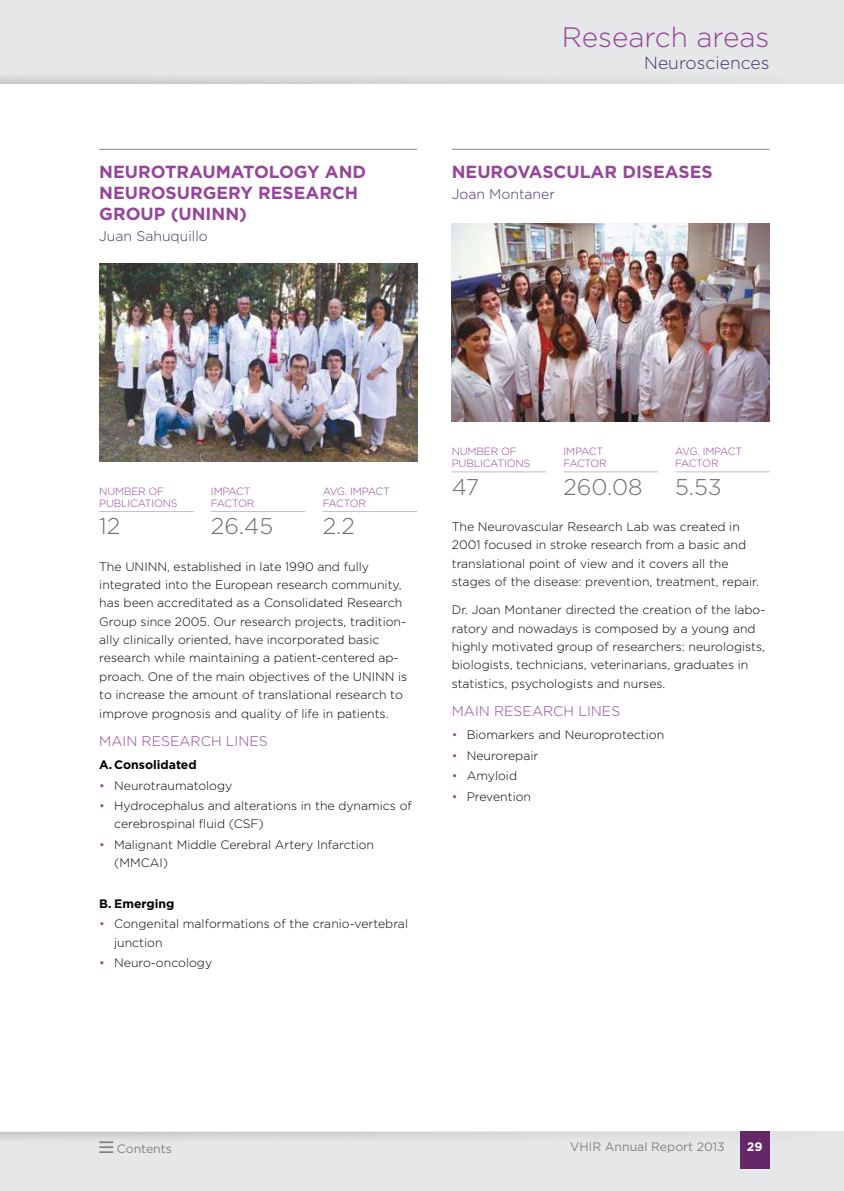
<style>
.page{position:relative;width:844px;height:1191px;background:#fff}
.page>*{position:absolute;margin:0;border:0;box-sizing:border-box;transform-origin:0 0}
.t1{font:300 28px "Gotham";color:#95459a}
.t2{font:300 22.75px "Gotham";color:#6d6e71}
.t3{font:700 17.5px/21px "Gotham";color:#95459a}
.t4{font:300 17.5px "Gotham";color:#443266}
.t5{font:300 14px "Gotham";color:#95459a}
.t6{font:300 14px "Gotham";color:#443266}
.t7{font:300 12.25px/18.4px "Gotham";color:#000}
.t8{font:12.25px "Gotham";color:#808285}
.t9{font:700 12.25px "Gotham";color:#000}
.t10{font:700 12.25px "Gotham";color:#fff}
.t11{font:300 10.5px/12.2px "Gotham";letter-spacing:-.02em;color:#95459a}
.s1{color:#95459a}
</style>
<div class="page">
<div style="left:0;top:1131px;width:843px;height:60px;background:#e6e7e8"></div>
<div style="left:0;top:0;width:843px;height:84px;background:#e6e7e8"></div>
<svg style="left:0;top:1131px;width:770px;height:18px"></svg>
<div style="left:739px;top:1131px;width:30px;height:37px;background:#652768"></div>
<svg style="left:99px;top:1141px;width:14px;height:12px"></svg>
<img style="left:451px;top:223px;width:318px;height:199px">
<hr style="left:451px;top:149px;width:318px;height:1px;background:#808285">
<hr style="left:451px;top:471px;width:95px;height:1px;background:#bcbec0">
<hr style="left:563px;top:471px;width:94px;height:1px;background:#bcbec0">
<hr style="left:675px;top:471px;width:94px;height:1px;background:#bcbec0">
<img style="left:99px;top:263px;width:318px;height:198px">
<hr style="left:99px;top:149px;width:318px;height:1px;background:#808285">
<hr style="left:99px;top:511px;width:94px;height:1px;background:#bcbec0">
<hr style="left:211px;top:511px;width:94px;height:1px;background:#bcbec0">
<hr style="left:322px;top:511px;width:95px;height:1px;background:#bcbec0">
<h3 class="t3" style="left:99px;top:161px;width:268px">N EUROTRAUMATOLOGY AND<br>N EUROSURGERY RESEARCH<br>GROUP (UNINN</h3>
<h3 class="t3" style="left:239px;top:203px;width:9px">)</h3>
<p class="t6" style="left:99px;top:227px;width:110px">Juan Sahuquillo</p>
<h1 class="t1" style="left:561px;top:20px;width:209px">Research areas</h1>
<h3 class="t4" style="left:644px;top:51px;width:127px">Neurosciences</h3>
<h3 class="t3" style="left:451px;top:161px;width:262px">N EUROVASCULAR DISEASES</h3>
<p class="t6" style="left:451px;top:185px;width:105px">Joan Montaner</p>
<p class="t11" style="left:99px;top:484px;width:78px">NUMBER OF publications</p>
<h2 class="t2" style="left:99px;top:512px;width:23px">12</h2>
<p class="t11" style="left:211px;top:484px;width:41px">impact fac</p>
<p class="t11" style="left:232px;top:497px;width:20px">tor</p>
<h2 class="t2" style="left:211px;top:512px;width:64px">26.45</h2>
<p class="t11" style="left:322px;top:484px;width:9px">avg</p>
<p class="t11" style="left:345px;top:484px;width:46px">. impact</p>
<p class="t11" style="left:322px;top:497px;width:8px">fac</p>
<p class="t11" style="left:343px;top:497px;width:20px">tor</p>
<h2 class="t2" style="left:322px;top:512px;width:34px">2.2</h2>
<p class="t7" style="left:99px;top:557px;width:309px">The UN INN, established in late 1990 and fully integrated into the European research community, has been accreditated as a Consolidated Research Group since 2005. Our research projects, tradition&shy;ally clinically oriented, have incorporated basic research while maintaining a patient-centered ap&shy;proach. One of the main objectives of the UN INN is to increase the amount of translational research to improve prognosis and quality of life in patients.</p>
<p class="t5" style="left:99px;top:732px;width:92px">Mai n research</p>
<p class="t5" style="left:226px;top:732px;width:41px">lines</p>
<p class="t9" style="left:99px;top:757px;width:99px">A. CONSOLIDATED</p>
<p class="t7" style="left:99px;top:775px;width:135px"><span class="s1">•</span> Neurotraumatology</p>
<p class="t7" style="left:114px;top:796px;width:299px;text-indent:-15px"><span class="s1">•</span> Hydrocephalus and alterations in the dynamics of cerebrospinal fluid (CSF)</p>
<p class="t7" style="left:114px;top:835px;width:261px;text-indent:-15px"><span class="s1">•</span> Malignant Middle Cerebral Artery Infarction (MMCAI)</p>
<p class="t9" style="left:99px;top:895px;width:77px">B. EMERGING</p>
<p class="t7" style="left:114px;top:914px;width:295px;text-indent:-15px"><span class="s1">•</span> Congenital malformations of the cranio-vertebral junction</p>
<p class="t7" style="left:99px;top:953px;width:114px"><span class="s1">•</span> Neuro-oncology</p>
<p class="t11" style="left:451px;top:445px;width:78px">NUMBER OF publications</p>
<h2 class="t2" style="left:451px;top:472px;width:29px">47</h2>
<p class="t11" style="left:563px;top:445px;width:41px">impact fac</p>
<p class="t11" style="left:584px;top:457px;width:20px">tor</p>
<h2 class="t2" style="left:563px;top:472px;width:80px">260.08</h2>
<p class="t11" style="left:675px;top:445px;width:9px">avg</p>
<p class="t11" style="left:697px;top:445px;width:46px">. impact</p>
<p class="t11" style="left:675px;top:457px;width:8px">fac</p>
<p class="t11" style="left:696px;top:457px;width:20px">tor</p>
<h2 class="t2" style="left:675px;top:472px;width:48px">5.53</h2>
<p class="t7" style="left:451px;top:517px;width:308px">The N eurovascular Research Lab was created in 2001 focused in stroke research from a basic and translational point of view and it covers all the stages of the disease: prevention, treatment, repair.</p>
<p class="t7" style="left:451px;top:600px;width:315px">Dr. Joan Montaner directed the creation of the labo&shy;ratory and nowadays is composed by a young and highly motivated group of researchers: neurologists, biologists, technicians, veterinarians, graduates in statistics, psychologists and nurses.</p>
<p class="t5" style="left:451px;top:702px;width:92px">Mai n research</p>
<p class="t5" style="left:578px;top:702px;width:41px">lines</p>
<p class="t7" style="left:451px;top:725px;width:214px"><span class="s1">•</span> Biomarkers and Neuroprotection</p>
<p class="t7" style="left:451px;top:746px;width:88px"><span class="s1">•</span> Neurorepair</p>
<p class="t7" style="left:451px;top:766px;width:67px"><span class="s1">•</span> Amyloid</p>
<p class="t7" style="left:451px;top:786px;width:81px"><span class="s1">•</span> Prevention</p>
<p class="t8" style="left:117px;top:1140px;width:56px">Contents</p>
<p class="t8" style="left:570px;top:1139px;width:156px">VHIR Annual Report 2013</p>
<p class="t10" style="left:746px;top:1138px;width:17px">29</p>
</div>
